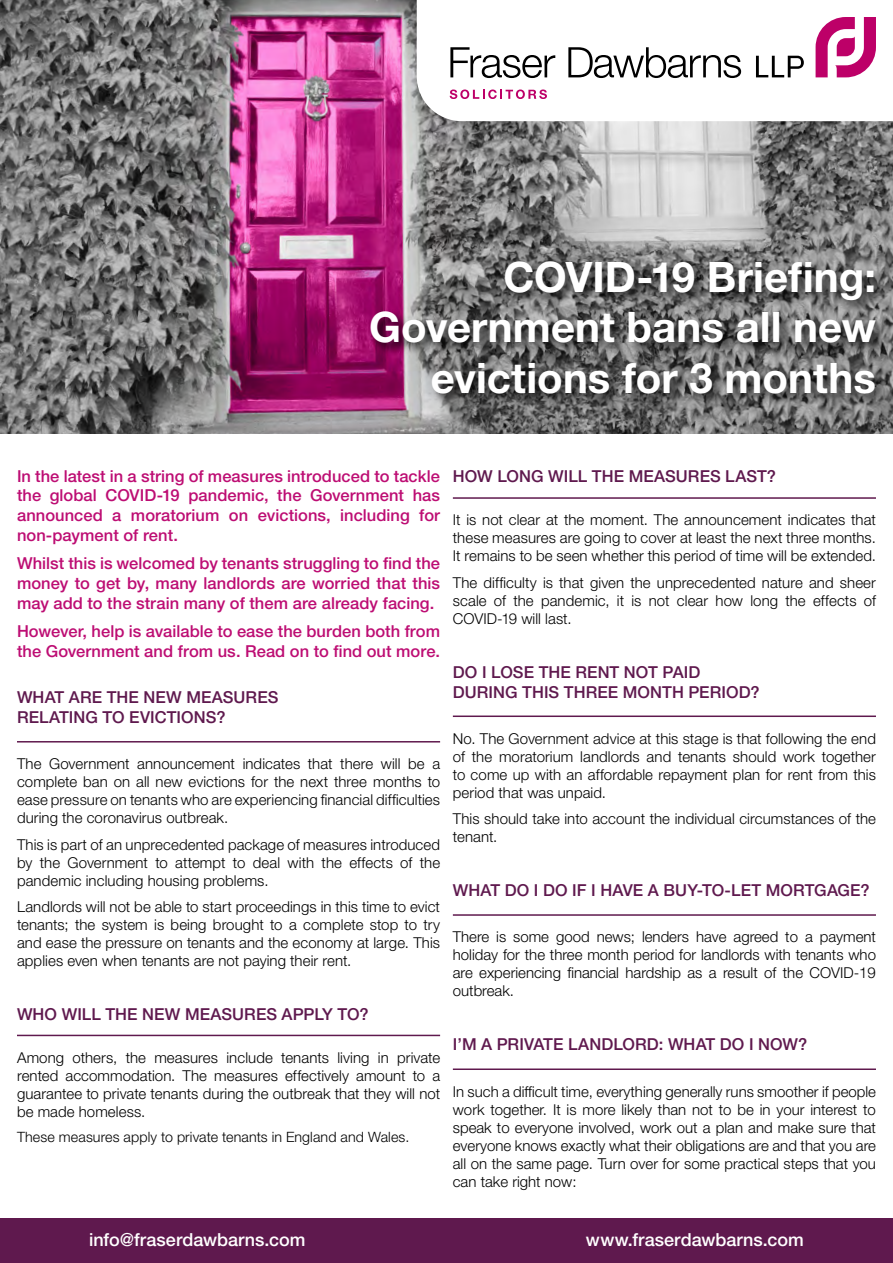
<style>
.page{position:relative;width:893px;height:1263px;background:#fff}
.page>*{position:absolute;margin:0;border:0;box-sizing:border-box;transform-origin:0 0}
.t1{font:700 42px/50.4px "Helvetica Neue LT Std";color:#fff;text-align:right}
.t2{font:500 18px "Helvetica Neue LT Std";color:#fff}
.t3{font:500 16.5px/19.8px "Helvetica Neue LT Std";letter-spacing:.005em;color:#bd0d73;text-align:justify}
.t4{font:500 16.5px/19.8px "Helvetica Neue LT Std";letter-spacing:.005em;color:#5f194e}
.t5{font:300 15px/18px "Helvetica Neue LT Std";letter-spacing:.005em;color:#000;text-align:justify}
.t6{font:300 14.25px "Helvetica Neue LT Std";letter-spacing:.01em;color:#000}
</style>
<div class="page">
<img style="left:0;top:0;width:893px;height:434px">
<div style="left:368px;top:259px;width:521px;height:149px;background:#000;opacity:.75"></div>
<svg style="left:417px;top:0;width:476px;height:121px"></svg>
<svg style="left:816px;top:17px;width:60px;height:60px"></svg>
<svg style="left:450px;top:89px;width:97px;height:10px"></svg>
<svg style="left:450px;top:47px;width:105px;height:31px"></svg>
<svg style="left:568px;top:47px;width:173px;height:31px"></svg>
<svg style="left:756px;top:56px;width:48px;height:21px"></svg>
<div style="left:0;top:1219px;width:893px;height:44px;background:#5f194e"></div>
<hr style="left:17px;top:741px;width:423px;height:1px;background:#5f194e">
<hr style="left:17px;top:1035px;width:423px;height:1px;background:#5f194e">
<hr style="left:453px;top:497px;width:423px;height:2px;background:#5f194e">
<hr style="left:453px;top:715px;width:423px;height:2px;background:#5f194e">
<hr style="left:453px;top:914px;width:423px;height:2px;background:#5f194e">
<hr style="left:453px;top:1068px;width:423px;height:2px;background:#5f194e">
<h1 class="t1" style="left:369px;top:251px;width:508px">COVID-19 Briefing:<br>Government bans all new evictions for 3 months</h1>
<p class="t3" style="left:17px;top:466px;width:425px">In the latest in a string of measures introduced to tackle the global COVID-19 pandemic, the Government has announced a moratorium on evictions, including for non-payment of rent.</p>
<p class="t3" style="left:17px;top:553px;width:425px">Whilst this is welcomed by tenants struggling to find the money to get by, many landlords are worried that this may add to the strain many of them are already facing.</p>
<p class="t3" style="left:17px;top:621px;width:425px">However, help is available to ease the burden both from the Government and from us. Read on to find out more.</p>
<p class="t4" style="left:17px;top:687px;width:263px">WHAT ARE THE NEW MEASURES<br>RELATING TO EVICTIONS?</p>
<p class="t5" style="left:17px;top:754px;width:425px">The Government announcement indicates that there will be a complete ban on all new evictions for the next three months to ease pressure on tenants who are experiencing financial difficulties during the coronavirus outbreak.</p>
<p class="t5" style="left:17px;top:835px;width:425px">This is part of an unprecedented package of measures introduced by the Government to attempt to deal with the effects of the pandemic including housing problems.</p>
<p class="t5" style="left:17px;top:897px;width:425px">Landlords will not be able to start proceedings in this time to evict tenants; the system is being brought to a complete stop to try and ease the pressure on tenants and the economy at large. This applies even when tenants are not paying their rent.</p>
<p class="t4" style="left:17px;top:1004px;width:353px">WHO WILL THE NEW MEASURES APPLY TO?</p>
<p class="t5" style="left:17px;top:1048px;width:425px">Among others, the measures include tenants living in private rented accommodation. The measures effectively amount to a guarantee to private tenants during the outbreak that they will not be made homeless.</p>
<p class="t6" style="left:17px;top:1128px;width:394px">These measures apply to private tenants in England and Wales.</p>
<p class="t4" style="left:453px;top:466px;width:325px">HOW LONG WILL THE MEASURES LAST?</p>
<p class="t5" style="left:453px;top:511px;width:425px">It is not clear at the moment. The announcement indicates that these measures are going to cover at least the next three months.<br>It remains to be seen whether this period of time will be extended.</p>
<p class="t5" style="left:453px;top:573px;width:425px">The difficulty is that given the unprecedented nature and sheer scale of the pandemic, it is not clear how long the effects of COVID-19 will last.</p>
<p class="t4" style="left:453px;top:662px;width:308px">DO I LOSE THE RENT NOT PAID<br>DURING THIS THREE MONTH PERIOD?</p>
<p class="t5" style="left:453px;top:729px;width:425px">No. The Government advice at this stage is that following the end of the moratorium landlords and tenants should work together to come up with an affordable repayment plan for rent from this period that was unpaid.</p>
<p class="t5" style="left:453px;top:809px;width:425px">This should take into account the individual circumstances of the tenant.</p>
<p class="t4" style="left:453px;top:880px;width:418px">WHAT DO I DO IF I HAVE A BUY-TO-LET MORTGAGE?</p>
<p class="t5" style="left:453px;top:928px;width:425px">There is some good news; lenders have agreed to a payment holiday for the three month period for landlords with tenants who are experiencing financial hardship as a result of the COVID-19 outbreak.</p>
<p class="t4" style="left:453px;top:1034px;width:356px">I’M A PRIVATE LANDLORD: WHAT DO I NOW?</p>
<p class="t5" style="left:453px;top:1082px;width:425px">In such a difficult time, everything generally runs smoother if people work together. It is more likely than not to be in your interest to speak to everyone involved, work out a plan and make sure that everyone knows exactly what their obligations are and that you are all on the same page. Turn over for some practical steps that you can take right now:</p>
<p class="t2" style="left:89px;top:1229px;width:218px">info@fraserdawbarns.com</p>
<p class="t2" style="left:586px;top:1229px;width:219px">www.fraserdawbarns.com</p>
</div>
